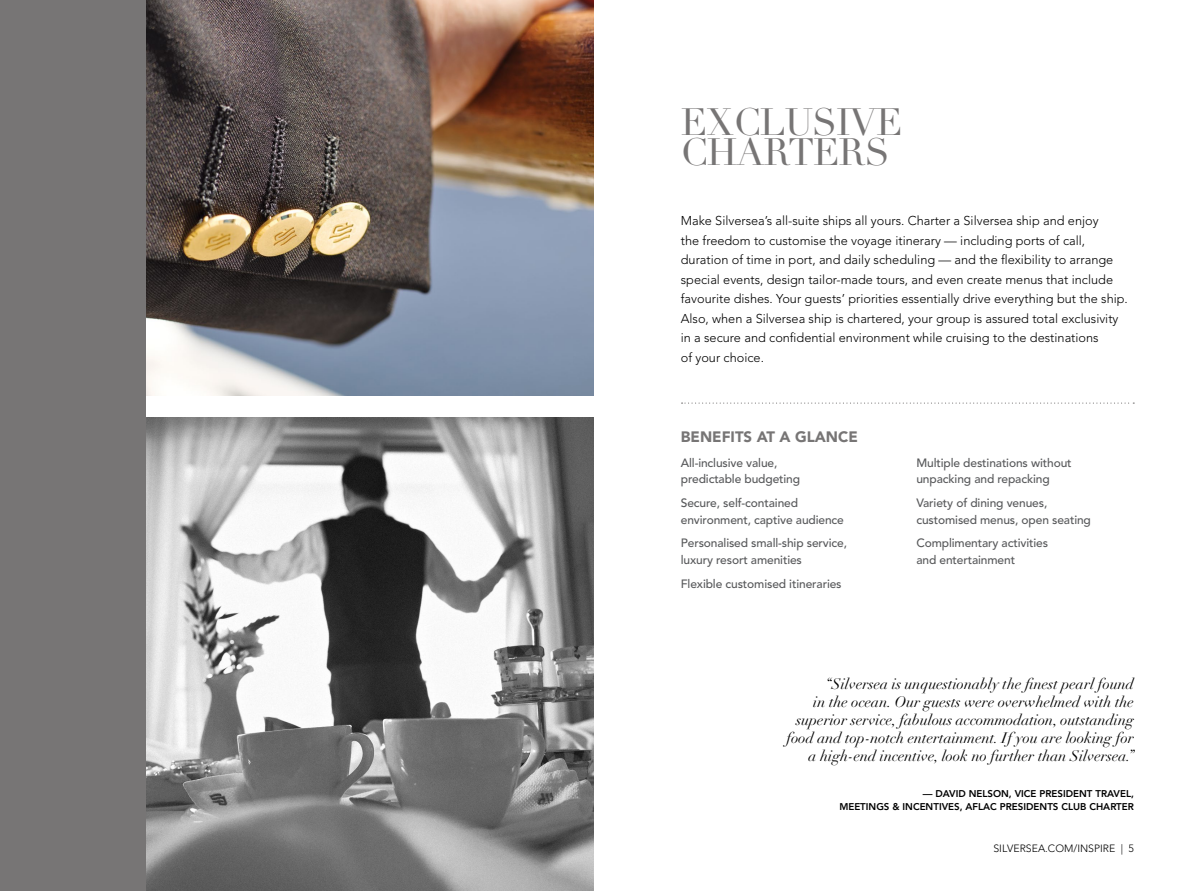
<style>
.page{position:relative;width:1188px;height:891px;background:#fff}
.page>*{position:absolute;margin:0;border:0;box-sizing:border-box;transform-origin:0 0}
.t1{font:37.5px/30px "Didot LT Std";letter-spacing:-.025em;color:#777575}
.t2{font:italic 15px/18px "Didot LT Std";color:#000;text-align:right}
.t3{font:900 15px "Avenir LT Std";color:#777575}
.t4{font:300 12.75px/19.5px "Avenir LT Std";color:#000}
.t5{font:500 12px/16.5px "Avenir LT Std";letter-spacing:-.01em;color:#58595b}
.t6{font:300 10.5px "Avenir LT Std";color:#000}
.t7{font:800 9.75px/13.5px "Avenir LT Std";color:#000;text-align:right}
</style>
<div class="page">
<img style="left:145px;top:0;width:449px;height:396px">
<img style="left:145px;top:417px;width:449px;height:474px">
<div style="left:0;top:0;width:145px;height:891px;background:#777575"></div>
<svg style="left:682px;top:403px;width:452px;height:1px"></svg>
<h1 class="t1" style="left:681px;top:108px;width:223px">EXCLUSIVE<br>CHARTERS</h1>
<p class="t4" style="left:681px;top:211px;width:449px">Make Silversea’s all-suite ships all yours. Charter a Silversea ship and enjoy<br>the freedom to customise the voyage itinerary — including ports of call, duration of time in port, and daily scheduling — and the flexibility to arrange special events, design tailor-made tours, and even create menus that include favourite dishes. Your guests’ priorities essentially drive everything but the ship.<br>Also, when a Silversea ship is chartered, your group is assured total exclusivity in a secure and confidential environment while cruising to the destinations<br>of your choice.</p>
<p class="t3" style="left:681px;top:427px;width:178px">BENEFITS AT A GLANCE</p>
<p class="t5" style="left:681px;top:455px;width:121px">All-inclusive value, predictable budgeting</p>
<p class="t5" style="left:681px;top:495px;width:165px">Secure, self-contained environment, captive audience</p>
<p class="t5" style="left:681px;top:535px;width:168px">Personalised small-ship service, luxury resort amenities</p>
<p class="t5" style="left:681px;top:575px;width:162px">Flexible customised itineraries</p>
<p class="t5" style="left:916px;top:455px;width:157px">Multiple destinations without unpacking and repacking</p>
<p class="t5" style="left:916px;top:495px;width:176px">Variety of dining venues, customised menus, open seating</p>
<p class="t5" style="left:916px;top:535px;width:133px">Complimentary activities and entertainment</p>
<p class="t2" style="left:786px;top:675px;width:349px">“Silversea is unquestionably the finest pearl found<br>in the ocean. Our guests were overwhelmed with the superior service, fabulous accommodation, outstanding food and top-notch entertainment. If you are looking for a high-end incentive, look no further than Silversea.”</p>
<p class="t7" style="left:839px;top:786px;width:296px">— DAVID NELSON, VICE PRESIDENT TRAVEL,<br>MEETINGS &amp; INCENTIVES, AFLAC PRESIDENTS CLUB CHARTER</p>
<p class="t6" style="left:993px;top:843px;width:142px">SILVERSEA.COM/INSPIRE | 5</p>
</div>
